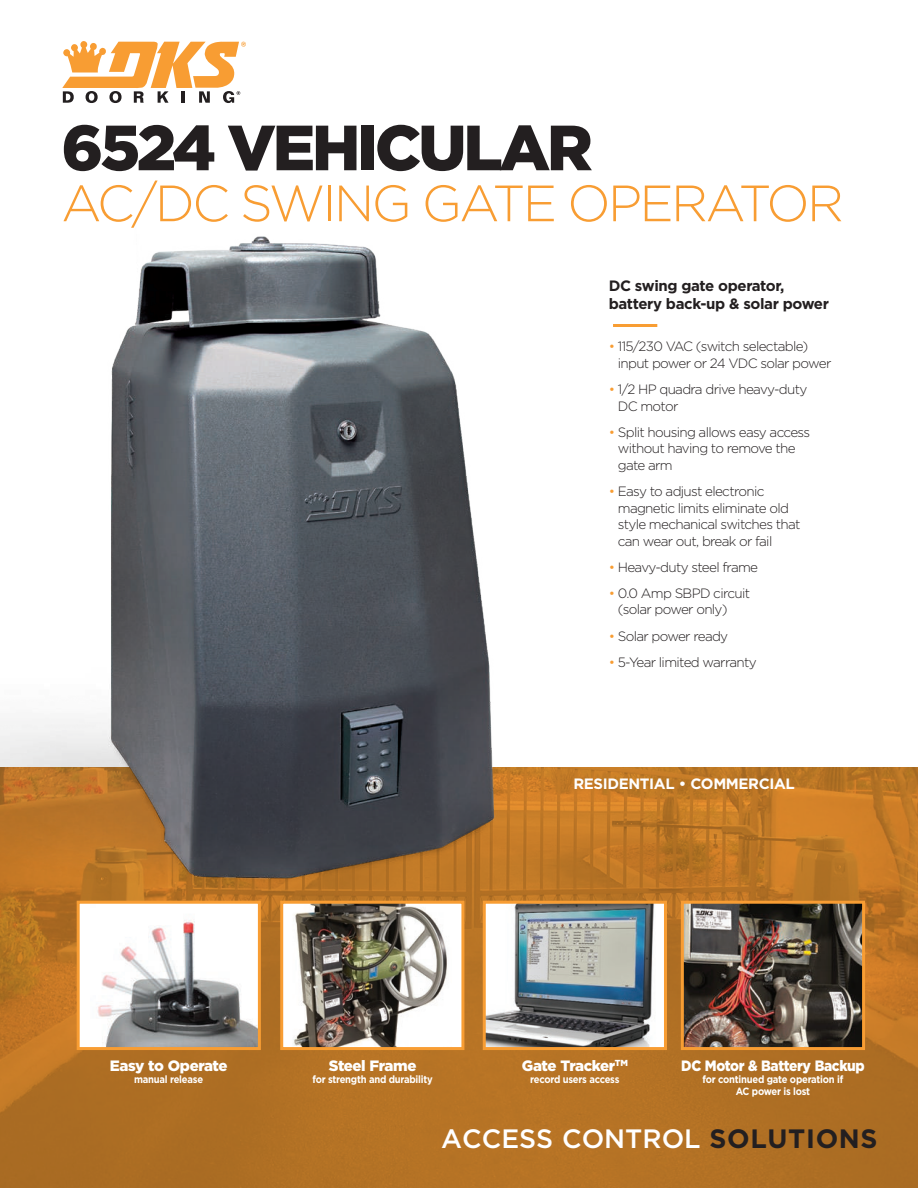
<style>
.page{position:relative;width:918px;height:1188px;background:#fff}
.page>*{position:absolute;margin:0;border:0;box-sizing:border-box;transform-origin:0 0}
.t1{font:900 63.75px "Gotham";letter-spacing:-.05em;color:#231f20}
.t2{font:300 51px "Gotham";letter-spacing:-.05em;color:#f89d33}
.t3{font:500 26.55px "Gotham";color:#fff}
.t4{font:700 15px/18px "Gotham";letter-spacing:-.025em;color:#231f20}
.t5{font:900 15px "Gotham";letter-spacing:-.025em;color:#fff}
.t6{font:700 15px "Gotham";letter-spacing:-.025em;color:#fff}
.t7{font:900 15px "Gotham";letter-spacing:-.025em;color:#fff;scale:.91 1}
.t8{font:300 13.5px/16.5px "Gotham";letter-spacing:-.05em;color:#231f20}
.t9{font:700 10.5px/12px "Gotham";letter-spacing:-.025em;color:#fff;text-align:center;scale:.9 1}
.s1{color:#f89d33}
.s2{font-weight:700;color:#231f20}
</style>
<div class="page">
<hr style="left:613px;top:324px;width:44px;height:3px;background:#f89d33">
<img style="left:0;top:768px;width:918px;height:420px">
<svg style="left:62px;top:41px;width:184px;height:62px"></svg>
<div style="left:78px;top:902px;width:181px;height:147px;background:#fff"></div>
<img style="left:97px;top:920px;width:160px;height:126px">
<div style="left:77px;top:901px;width:184px;height:149px;border:3px solid #f89d33"></div>
<div style="left:282px;top:902px;width:181px;height:147px;background:#fff"></div>
<img style="left:293px;top:905px;width:154px;height:141px">
<div style="left:280px;top:901px;width:184px;height:149px;border:3px solid #f89d33"></div>
<img style="left:487px;top:905px;width:176px;height:141px">
<div style="left:483px;top:901px;width:184px;height:149px;border:3px solid #f89d33"></div>
<img style="left:685px;top:905px;width:176px;height:141px">
<div style="left:681px;top:901px;width:184px;height:149px;border:3px solid #f89d33"></div>
<img style="left:0;top:236px;width:546px;height:665px">
<h1 class="t1" style="left:61px;top:111px;width:533px">6524 VEHICULAR</h1>
<h2 class="t2" style="left:61px;top:175px;width:784px">AC/DC SWING GATE OPERATOR</h2>
<p class="t4" style="left:609px;top:277px;width:222px">DC swing gate operator, battery back-up &amp; solar power</p>
<p class="t8" style="left:618px;top:338px;width:215px;text-indent:-9px"><span class="s1">•</span> 115/230 VAC (switch selectable) input power or 24 VDC solar power</p>
<p class="t8" style="left:618px;top:381px;width:191px;text-indent:-9px"><span class="s1">•</span> 1/2 HP quadra drive heavy-duty<br>DC motor</p>
<p class="t8" style="left:618px;top:424px;width:194px;text-indent:-9px"><span class="s1">•</span> Split housing allows easy access without having to remove the gate arm</p>
<p class="t8" style="left:618px;top:483px;width:184px;text-indent:-9px"><span class="s1">•</span> Easy to adjust electronic magnetic limits eliminate old style mechanical switches that can wear out, break or fail</p>
<p class="t8" style="left:609px;top:559px;width:151px"><span class="s1">•</span> Heavy-duty steel frame</p>
<p class="t8" style="left:618px;top:585px;width:134px;text-indent:-9px"><span class="s1">•</span> 0.0 Amp SBPD circuit (solar power only)</p>
<p class="t8" style="left:609px;top:627px;width:121px"><span class="s1">•</span> Solar power ready</p>
<p class="t8" style="left:609px;top:654px;width:149px"><span class="s1">•</span> 5-Year limited warranty</p>
<p class="t6" style="left:573px;top:775px;width:223px">RESIDENTIAL • COMMERCIAL</p>
<p class="t5" style="left:110px;top:1057px;width:119px">Easy to Operate</p>
<p class="t9" style="left:134px;top:1073px;width:78px">manual release</p>
<p class="t5" style="left:329px;top:1057px;width:89px">Steel Frame</p>
<p class="t9" style="left:312px;top:1073px;width:135px">for strength and durability</p>
<p class="t5" style="left:522px;top:1057px;width:108px">Gate Tracker<sup>TM</sup></p>
<p class="t9" style="left:530px;top:1073px;width:101px">record users access</p>
<p class="t7" style="left:681px;top:1057px;width:203px">DC Motor &amp; Battery Backup</p>
<p class="t9" style="left:703px;top:1073px;width:158px">for continued gate operation if<br>AC power is lost</p>
<h3 class="t3" style="left:441px;top:1123px;width:438px">ACCESS CONTROL <span class="s2">SOLUTIONS</span></h3>
</div>
